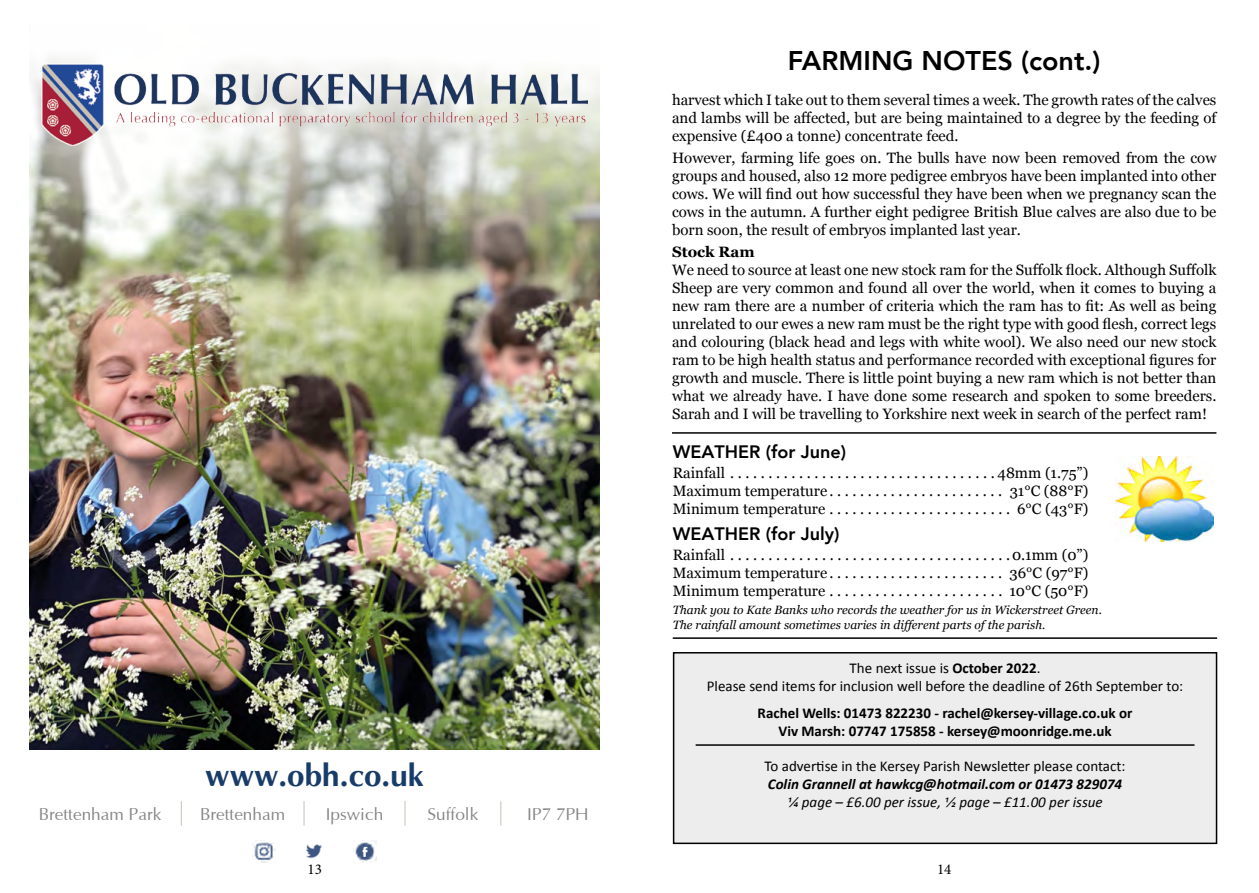
<style>
.page{position:relative;width:1259px;height:893px;background:#fff}
.page>*{position:absolute;margin:0;border:0;box-sizing:border-box;transform-origin:0 0}
.t1{font:700 31.35px "Optima";color:#183c69}
.t2{font:800 27px "Avenir";color:#000}
.t3{font:800 18px "Avenir";color:#000}
.t4{font:17.25px "Optima";color:#848585}
.t5{font:15px/18px "Georgia";color:#000;text-align:justify}
.t6{font:15px/18px "Calibri";color:#000}
.t7{font:700 15px/18px "Calibri";color:#000;text-align:center}
.t8{font:italic 15px "Calibri";color:#000}
.t9{font:700 15px "Georgia";color:#000}
.t10{font:15px "Minion Pro";color:#000}
.t11{font:italic 12px/14.4px "Georgia";color:#000}
.s1{font-weight:700}
.s2{font-weight:700;font-style:italic}
</style>
<div class="page">
<hr style="left:672px;top:432px;width:544px;height:2px;background:#000">
<hr style="left:673px;top:637px;width:544px;height:2px;background:#000">
<img style="left:1115px;top:457px;width:98px;height:84px">
<img style="left:29px;top:58px;width:570px;height:691px">
<img style="left:41px;top:64px;width:546px;height:82px">
<img style="left:253px;top:840px;width:22px;height:23px">
<img style="left:355px;top:840px;width:21px;height:23px">
<img style="left:306px;top:844px;width:16px;height:14px">
<svg style="left:181px;top:801px;width:1px;height:25px"></svg>
<svg style="left:304px;top:801px;width:1px;height:25px"></svg>
<svg style="left:404px;top:801px;width:1px;height:25px"></svg>
<svg style="left:500px;top:801px;width:1px;height:25px"></svg>
<div style="left:673px;top:653px;width:543px;height:190px;background:#ededed"></div>
<hr style="left:695px;top:744px;width:499px;height:2px;background:#000">
<div style="left:673px;top:652px;width:544px;height:192px;border:2px solid #000"></div>
<p class="t2" style="left:788px;top:39px;width:314px">FARMING NOTES (cont.)</p>
<p class="t5" style="left:672px;top:90px;width:546px">harvest which I take out to them several times a week. The growth rates of the calves and lambs will be affected, but are being maintained to a degree by the feeding of expensive (£400 a tonne) concentrate feed.</p>
<p class="t5" style="left:672px;top:148px;width:546px">However, farming life goes on. The bulls have now been removed from the cow groups and housed, also 12 more pedigree embryos have been implanted into other cows. We will find out how successful they have been when we pregnancy scan the cows in the autumn. A further eight pedigree British Blue calves are also due to be born soon, the result of embryos implanted last year.</p>
<p class="t9" style="left:672px;top:241px;width:84px">Stock Ram</p>
<p class="t5" style="left:672px;top:261px;width:546px">We need to source at least one new stock ram for the Suffolk flock. Although Suffolk Sheep are very common and found all over the world, when it comes to buying a new ram there are a number of criteria which the ram has to fit: As well as being unrelated to our ewes a new ram must be the right type with good flesh, correct legs and colouring (black head and legs with white wool). We also need our new stock ram to be high health status and performance recorded with exceptional figures for growth and muscle. There is little point buying a new ram which is not better than what we already have. I have done some research and spoken to some breeders.<br>Sarah and I will be travelling to Yorkshire next week in search of the perfect ram!</p>
<p class="t1" style="left:205px;top:758px;width:220px">www.obh.co.uk</p>
<p class="t4" style="left:39px;top:805px;width:124px">Brettenham Park</p>
<p class="t4" style="left:200px;top:805px;width:87px">Brettenham</p>
<p class="t4" style="left:326px;top:805px;width:59px">Ipswich</p>
<p class="t4" style="left:427px;top:805px;width:52px">Suffolk</p>
<p class="t4" style="left:527px;top:805px;width:63px">IP7 7PH</p>
<p class="t3" style="left:673px;top:437px;width:175px">WEATHER (for June)</p>
<p class="t5" style="left:673px;top:463px;width:58px">Rainfall ...................................</p>
<p class="t5" style="left:997px;top:463px;width:92px">48mm (1.75”)</p>
<p class="t5" style="left:673px;top:481px;width:162px">Maximum temperature .......................</p>
<p class="t5" style="left:1009px;top:481px;width:80px">31°C (88°F)</p>
<p class="t5" style="left:673px;top:499px;width:158px">Minimum temperature .........................</p>
<p class="t5" style="left:1017px;top:499px;width:73px">6°C (43°F)</p>
<p class="t3" style="left:673px;top:519px;width:168px">WEATHER (for July)</p>
<p class="t5" style="left:673px;top:545px;width:58px">Rainfall .....................................</p>
<p class="t5" style="left:1012px;top:545px;width:78px">0.1mm (0”)</p>
<p class="t5" style="left:673px;top:563px;width:162px">Maximum temperature .......................</p>
<p class="t5" style="left:1009px;top:563px;width:80px">36°C (97°F)</p>
<p class="t5" style="left:673px;top:581px;width:158px">Minimum temperature ........................</p>
<p class="t5" style="left:1009px;top:581px;width:80px">10°C (50°F)</p>
<p class="t11" style="left:673px;top:603px;width:431px">Thank you to Kate Banks who records the weather for us in Wickerstreet Green.<br>The rainfall amount sometimes varies in different parts of the parish.</p>
<p class="t6" style="left:849px;top:659px;width:192px">The next issue is <span class="s1">October 2022</span>.</p>
<p class="t6" style="left:707px;top:677px;width:478px">Please send items for inclusion well before the deadline of 26th September to:</p>
<p class="t7" style="left:757px;top:703px;width:376px">Rachel Wells: 01473 822230 - rachel@kersey-village.co.uk or<br>Viv Marsh: 07747 175858 - kersey@moonridge.me.uk</p>
<p class="t6" style="left:764px;top:756px;width:362px">To advertise in the Kersey Parish Newsletter please contact:<br><span class="s2">Colin Grannell at hawkcg@hotmail.com or 01473 829074</span></p>
<p class="t8" style="left:787px;top:791px;width:317px">1/4 page – £6.00 per issue, 1/2 page – £11.00 per issue</p>
<p class="t10" style="left:307px;top:859px;width:16px">13</p>
<p class="t10" style="left:937px;top:859px;width:16px">14</p>
</div>
